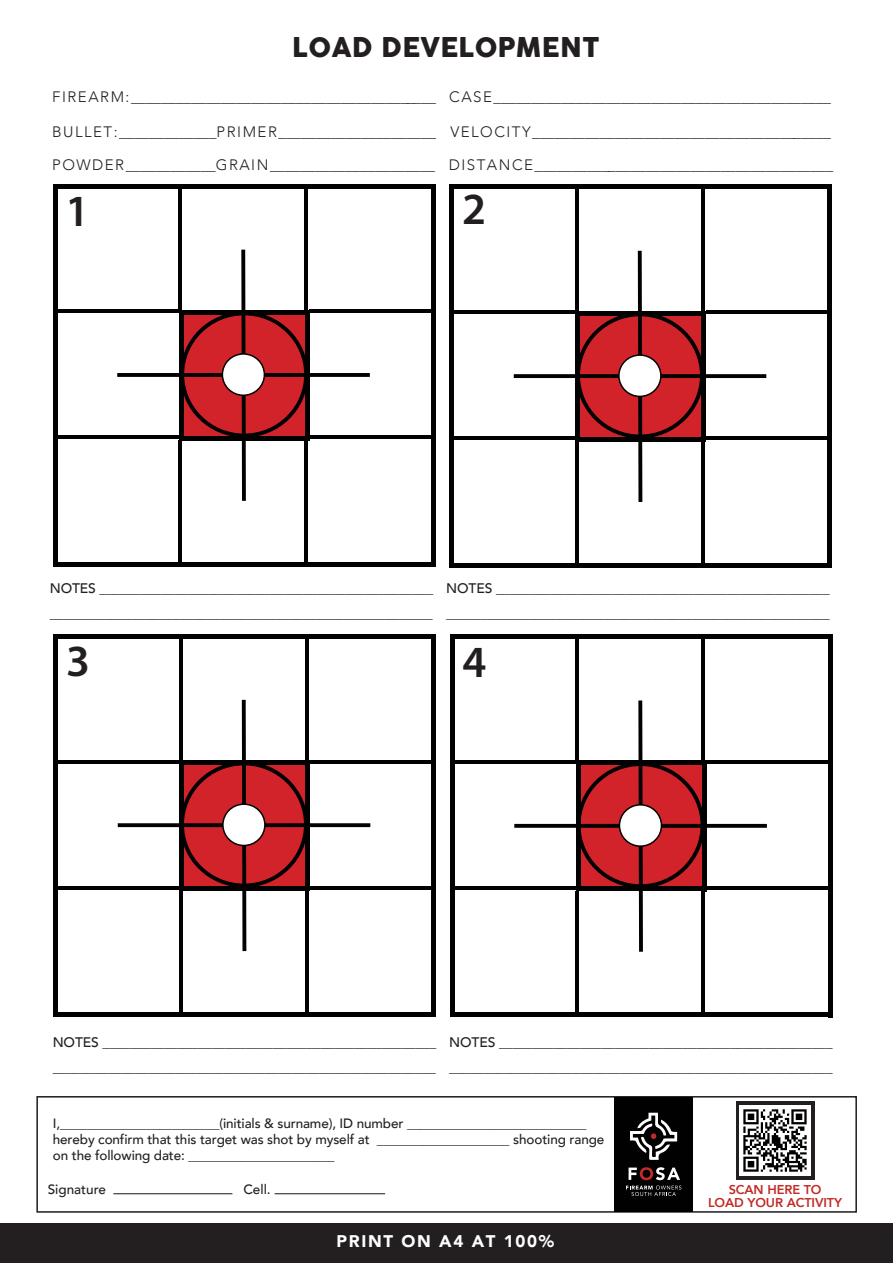
<style>
.page{position:relative;width:893px;height:1263px;background:#fff}
.page>*{position:absolute;margin:0;border:0;box-sizing:border-box;transform-origin:0 0}
.t1{font:600 44.7px "Myriad Pro";color:#231f20}
.t2{font:26.7px "Cocogoose";letter-spacing:.01em;color:#231f20}
.t3{font:900 16.8px "Avenir";letter-spacing:.1em;color:#fff}
.t4{font:300 15.15px/33.2px "Avenir";letter-spacing:.1em;color:#231f20}
.t5{font:500 13.8px/24.6px "Avenir";letter-spacing:-.01em;color:#231f20}
.t6{font:500 13.5px/16.2px "Avenir";letter-spacing:-.01em;color:#231f20}
.t7{font:800 12.75px/12.8px "Avenir";letter-spacing:-.01em;color:#c22b27;text-align:center}
</style>
<div class="page">
<div style="left:0;top:1223px;width:893px;height:40px;background:#231f20"></div>
<div style="left:36px;top:1096px;width:821px;height:117px;border:2px solid #231f20"></div>
<hr style="left:113px;top:1193px;width:119px;height:1px;background:#231f20">
<hr style="left:275px;top:1193px;width:110px;height:1px;background:#231f20">
<div style="left:614px;top:1097px;width:79px;height:114px;background:#010101"></div>
<svg style="left:630px;top:1113px;width:47px;height:47px"></svg>
<svg style="left:626px;top:1167px;width:55px;height:29px"></svg>
<div style="left:577px;top:312px;width:127px;height:128px;background:#d2232a"></div>
<div style="left:577px;top:762px;width:128px;height:128px;background:#d2232a"></div>
<hr style="left:449px;top:184px;width:383px;height:4px;background:#010101">
<hr style="left:575px;top:189px;width:3px;height:122px;background:#010101">
<hr style="left:454px;top:311px;width:121px;height:3px;background:#010101">
<hr style="left:580px;top:311px;width:126px;height:4px;background:#010101">
<hr style="left:706px;top:311px;width:121px;height:3px;background:#010101">
<hr style="left:701px;top:189px;width:3px;height:122px;background:#010101">
<hr style="left:454px;top:437px;width:121px;height:3px;background:#010101">
<hr style="left:580px;top:437px;width:126px;height:4px;background:#010101">
<hr style="left:706px;top:437px;width:121px;height:3px;background:#010101">
<div style="left:575px;top:311px;width:5px;height:130px;background:#010101"></div>
<div style="left:701px;top:315px;width:5px;height:126px;background:#010101"></div>
<hr style="left:454px;top:563px;width:378px;height:4px;background:#010101">
<div style="left:449px;top:185px;width:5px;height:382px;background:#010101"></div>
<hr style="left:454px;top:635px;width:378px;height:4px;background:#010101">
<hr style="left:575px;top:441px;width:3px;height:122px;background:#010101">
<hr style="left:701px;top:441px;width:3px;height:122px;background:#010101">
<div style="left:827px;top:189px;width:5px;height:378px;background:#010101"></div>
<hr style="left:576px;top:639px;width:3px;height:122px;background:#010101">
<hr style="left:454px;top:761px;width:122px;height:3px;background:#010101">
<hr style="left:580px;top:761px;width:126px;height:4px;background:#010101">
<hr style="left:706px;top:761px;width:122px;height:3px;background:#010101">
<hr style="left:702px;top:639px;width:3px;height:122px;background:#010101">
<hr style="left:454px;top:887px;width:122px;height:3px;background:#010101">
<hr style="left:580px;top:887px;width:126px;height:4px;background:#010101">
<hr style="left:706px;top:887px;width:122px;height:3px;background:#010101">
<hr style="left:576px;top:761px;width:4px;height:130px;background:#010101">
<hr style="left:702px;top:765px;width:4px;height:126px;background:#010101">
<hr style="left:454px;top:1013px;width:378px;height:4px;background:#010101">
<hr style="left:450px;top:635px;width:4px;height:382px;background:#010101">
<hr style="left:576px;top:891px;width:3px;height:122px;background:#010101">
<hr style="left:702px;top:891px;width:3px;height:122px;background:#010101">
<hr style="left:828px;top:639px;width:4px;height:378px;background:#010101">
<svg style="left:514px;top:374px;width:252px;height:4px"></svg>
<svg style="left:636px;top:250px;width:8px;height:252px"></svg>
<div style="left:619px;top:355px;width:42px;height:41px;background:#fff;border-radius:50%"></div>
<div style="left:618px;top:354px;width:44px;height:43px;border:1px solid #010101;border-radius:50%"></div>
<svg style="left:514px;top:824px;width:253px;height:4px"></svg>
<svg style="left:636px;top:700px;width:9px;height:252px"></svg>
<div style="left:619px;top:805px;width:42px;height:41px;background:#fff;border-radius:50%"></div>
<div style="left:619px;top:804px;width:43px;height:43px;border:1px solid #010101;border-radius:50%"></div>
<div style="left:576px;top:312px;width:128px;height:126px;border:4px solid #010101;border-radius:50%"></div>
<div style="left:577px;top:762px;width:127px;height:126px;border:4px solid #010101;border-radius:50%"></div>
<div style="left:180px;top:311px;width:128px;height:128px;background:#d2232a"></div>
<div style="left:181px;top:761px;width:127px;height:128px;background:#d2232a"></div>
<hr style="left:57px;top:184px;width:378px;height:4px;background:#010101">
<hr style="left:179px;top:188px;width:3px;height:122px;background:#010101">
<hr style="left:57px;top:310px;width:122px;height:3px;background:#010101">
<hr style="left:183px;top:310px;width:126px;height:4px;background:#010101">
<hr style="left:309px;top:310px;width:122px;height:3px;background:#010101">
<hr style="left:305px;top:188px;width:3px;height:122px;background:#010101">
<hr style="left:57px;top:436px;width:122px;height:3px;background:#010101">
<hr style="left:183px;top:436px;width:126px;height:4px;background:#010101">
<hr style="left:309px;top:436px;width:122px;height:3px;background:#010101">
<hr style="left:179px;top:310px;width:4px;height:130px;background:#010101">
<hr style="left:305px;top:314px;width:4px;height:126px;background:#010101">
<hr style="left:57px;top:562px;width:378px;height:4px;background:#010101">
<hr style="left:53px;top:184px;width:4px;height:382px;background:#010101">
<hr style="left:58px;top:634px;width:378px;height:4px;background:#010101">
<hr style="left:179px;top:440px;width:3px;height:122px;background:#010101">
<hr style="left:305px;top:440px;width:3px;height:122px;background:#010101">
<hr style="left:431px;top:188px;width:4px;height:378px;background:#010101">
<hr style="left:179px;top:638px;width:3px;height:122px;background:#010101">
<hr style="left:58px;top:760px;width:121px;height:3px;background:#010101">
<hr style="left:184px;top:760px;width:126px;height:4px;background:#010101">
<hr style="left:310px;top:760px;width:121px;height:3px;background:#010101">
<hr style="left:305px;top:638px;width:3px;height:122px;background:#010101">
<hr style="left:58px;top:886px;width:121px;height:3px;background:#010101">
<hr style="left:184px;top:886px;width:126px;height:4px;background:#010101">
<hr style="left:310px;top:886px;width:121px;height:3px;background:#010101">
<div style="left:179px;top:760px;width:5px;height:130px;background:#010101"></div>
<div style="left:305px;top:764px;width:5px;height:126px;background:#010101"></div>
<hr style="left:58px;top:1012px;width:378px;height:4px;background:#010101">
<div style="left:53px;top:634px;width:5px;height:382px;background:#010101"></div>
<hr style="left:179px;top:890px;width:3px;height:122px;background:#010101">
<hr style="left:305px;top:890px;width:3px;height:122px;background:#010101">
<div style="left:431px;top:638px;width:5px;height:378px;background:#010101"></div>
<svg style="left:117px;top:373px;width:253px;height:4px"></svg>
<svg style="left:239px;top:249px;width:9px;height:252px"></svg>
<div style="left:222px;top:354px;width:42px;height:41px;background:#fff;border-radius:50%"></div>
<div style="left:222px;top:353px;width:43px;height:43px;border:1px solid #010101;border-radius:50%"></div>
<svg style="left:118px;top:823px;width:252px;height:4px"></svg>
<svg style="left:240px;top:699px;width:8px;height:253px"></svg>
<div style="left:223px;top:804px;width:42px;height:41px;background:#fff;border-radius:50%"></div>
<div style="left:222px;top:803px;width:44px;height:43px;border:1px solid #010101;border-radius:50%"></div>
<div style="left:180px;top:311px;width:128px;height:126px;border:4px solid #010101;border-radius:50%"></div>
<div style="left:180px;top:761px;width:128px;height:126px;border:4px solid #010101;border-radius:50%"></div>
<div style="left:736px;top:1101px;width:79px;height:79px;background:#231f20"></div>
<img style="left:740px;top:1105px;width:70px;height:71px">
<h2 class="t2" style="left:292px;top:29px;width:309px">LOAD DEVELOPMENT</h2>
<p class="t4" style="left:52px;top:80px;width:780px">FIREARM:_________________________________________ CASE_____________________________________________</p>
<p class="t4" style="left:52px;top:115px;width:783px">BULLET:_____________PRIMER_____________________ VELOCITY________________________________________<br>POWDER____________GRAIN______________________ DISTANCE________________________________________</p>
<h1 class="t1" style="left:66px;top:182px;width:25px">1</h1>
<h1 class="t1" style="left:462px;top:180px;width:25px">2</h1>
<p class="t5" style="left:50px;top:575px;width:385px">NOTES _________________________________________________ ________________________________________________________</p>
<h1 class="t1" style="left:66px;top:632px;width:25px">3</h1>
<p class="t5" style="left:446px;top:575px;width:385px">NOTES _________________________________________________ ________________________________________________________</p>
<h1 class="t1" style="left:463px;top:633px;width:25px">4</h1>
<p class="t5" style="left:53px;top:1029px;width:385px">NOTES _________________________________________________ ________________________________________________________</p>
<p class="t5" style="left:449px;top:1029px;width:385px">NOTES _________________________________________________ ________________________________________________________</p>
<p class="t6" style="left:53px;top:1114px;width:553px">I,________________________(initials &amp; surname), ID number ___________________________ hereby confirm that this target was shot by myself at ____________________ shooting range on the following date: ______________________</p>
<p class="t6" style="left:48px;top:1180px;width:60px">Signature</p>
<p class="t6" style="left:243px;top:1180px;width:29px">Cell.</p>
<p class="t3" style="left:336px;top:1227px;width:219px">PRINT ON A4 AT 100%</p>
<p class="t7" style="left:708px;top:1183px;width:136px">SCAN HERE TO<br>LOAD YOUR ACTIVITY</p>
</div>
